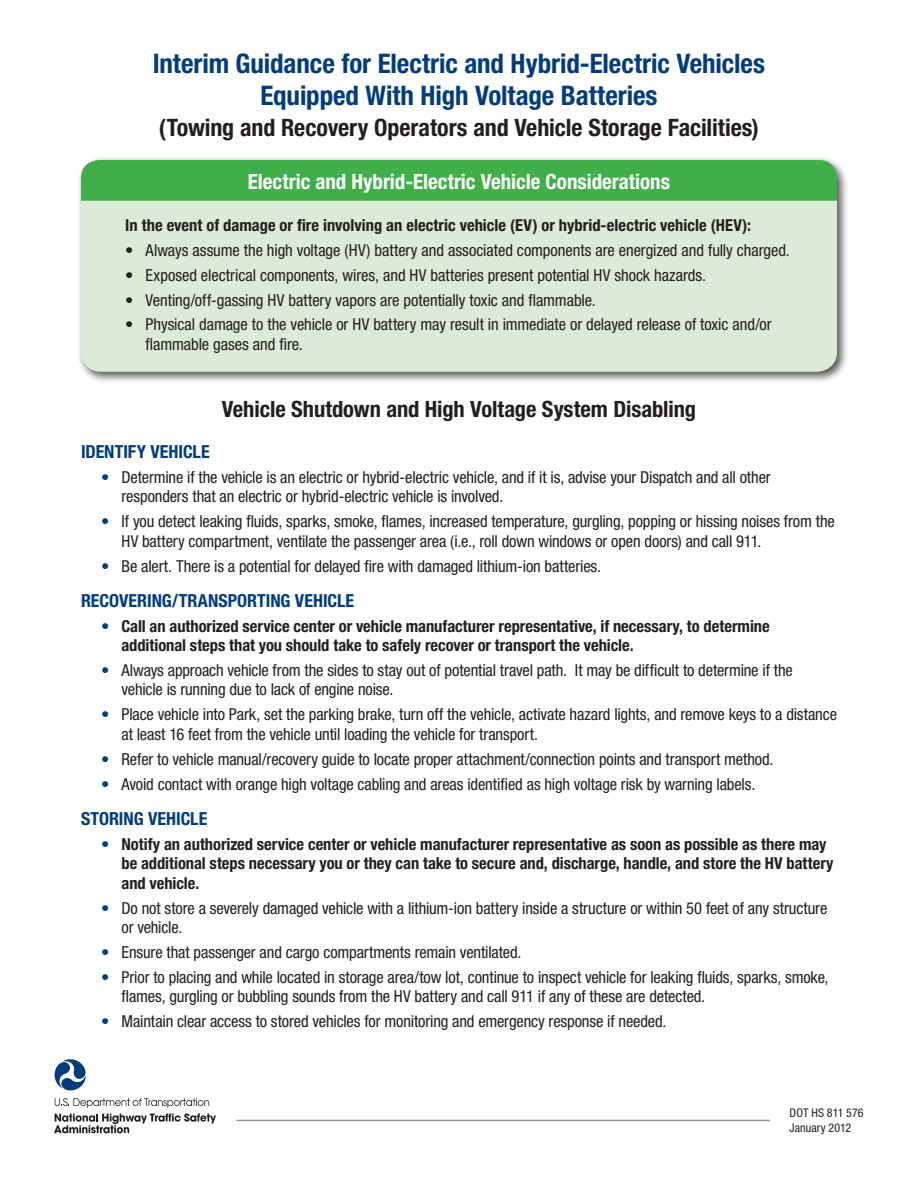
<style>
.page{position:relative;width:918px;height:1188px;background:#fff}
.page>*{position:absolute;margin:0;border:0;box-sizing:border-box;transform-origin:0 0}
.Head_A{font:700 condensed 27px/31.5px "Helvetica Neue LT Std";letter-spacing:-.005em;color:#013d7d;text-align:center}
.Head_A-2{font:700 condensed 24px "Helvetica Neue LT Std";letter-spacing:-.005em;color:#231f20}
.Head_B{font:700 condensed 22.5px "Helvetica Neue LT Std";letter-spacing:-.005em;color:#231f20}
.Box___Header{font:700 condensed 21px "Helvetica Neue LT Std";color:#fff}
.Subhead{font:700 condensed 18px "Helvetica Neue LT Std";color:#013d7d}
.t1{font:condensed 16.5px/19.5px "Helvetica Neue LT Std";letter-spacing:-.005em;color:#231f20}
.Head_C{font:700 condensed 16.5px/19.5px "Helvetica Neue LT Std";color:#231f20}
.body{font:condensed 12px "Helvetica Neue LT Std";letter-spacing:.005em;color:#231f20}
.s1{color:#013d7d}
</style>
<div class="page">
<svg style="left:54px;top:1098px;width:162px;height:35px"></svg>
<svg style="left:54px;top:1059px;width:32px;height:32px"></svg>
<hr style="left:237px;top:1120px;width:533px;height:1px;background:#939598">
<div style="left:76px;top:156px;width:773px;height:228px;background:#231f20;opacity:.75"></div>
<div style="left:81px;top:160px;width:756px;height:212px;background:#dcebd6;border-radius:20px"></div>
<div style="left:81px;top:160px;width:756px;height:41px;background:#40ae49"></div>
<p class="Head_A" style="left:153px;top:48px;width:614px">Interim Guidance for Electric and Hybrid-Electric Vehicles<br>Equipped With High Voltage Batteries</p>
<p class="Head_A-2" style="left:159px;top:113px;width:601px">(Towing and Recovery Operators and Vehicle Storage Facilities)</p>
<p class="Box___Header" style="left:248px;top:169px;width:424px">Electric and Hybrid-Electric Vehicle Considerations</p>
<p class="Head_C" style="left:125px;top:215px;width:627px">In the event of damage or fire involving an electric vehicle (EV) or hybrid-electric vehicle (HEV):</p>
<p class="t1" style="left:125px;top:240px;width:666px">• Always assume the high voltage (HV) battery and associated components are energized and fully charged.</p>
<p class="t1" style="left:125px;top:265px;width:582px">• Exposed electrical components, wires, and HV batteries present potential HV shock hazards.</p>
<p class="t1" style="left:125px;top:290px;width:472px">• Venting/off-gassing HV battery vapors are potentially toxic and flammable.</p>
<p class="t1" style="left:146px;top:315px;width:628px;text-indent:-20px">• Physical damage to the vehicle or HV battery may result in immediate or delayed release of toxic and/or flammable gases and fire.</p>
<p class="Head_B" style="left:222px;top:396px;width:476px">Vehicle Shutdown and High Voltage System Disabling</p>
<p class="Subhead" style="left:81px;top:441px;width:130px">IDENTIFY VEHICLE</p>
<p class="t1" style="left:122px;top:467px;width:651px;text-indent:-20px"><span class="s1">•</span> Determine if the vehicle is an electric or hybrid-electric vehicle, and if it is, advise your Dispatch and all other responders that an electric or hybrid-electric vehicle is involved.</p>
<p class="t1" style="left:122px;top:511px;width:715px;text-indent:-20px"><span class="s1">•</span> If you detect leaking fluids, sparks, smoke, flames, increased temperature, gurgling, popping or hissing noises from the<br>HV battery compartment, ventilate the passenger area (i.e., roll down windows or open doors) and call 911.</p>
<p class="t1" style="left:101px;top:556px;width:501px"><span class="s1">•</span> Be alert. There is a potential for delayed fire with damaged lithium-ion batteries.</p>
<p class="Subhead" style="left:81px;top:589px;width:275px">RECOVERING/TRANSPORTING VEHICLE</p>
<p class="Head_C" style="left:122px;top:616px;width:650px;text-indent:-20px"><span class="s1">•</span> Call an authorized service center or vehicle manufacturer representative, if necessary, to determine additional steps that you should take to safely recover or transport the vehicle.</p>
<p class="t1" style="left:122px;top:660px;width:673px;text-indent:-20px"><span class="s1">•</span> Always approach vehicle from the sides to stay out of potential travel path. It may be difficult to determine if the vehicle is running due to lack of engine noise.</p>
<p class="t1" style="left:122px;top:705px;width:717px;text-indent:-20px"><span class="s1">•</span> Place vehicle into Park, set the parking brake, turn off the vehicle, activate hazard lights, and remove keys to a distance at least 16 feet from the vehicle until loading the vehicle for transport.</p>
<p class="t1" style="left:101px;top:749px;width:674px"><span class="s1">•</span> Refer to vehicle manual/recovery guide to locate proper attachment/connection points and transport method.</p>
<p class="t1" style="left:101px;top:774px;width:656px"><span class="s1">•</span> Avoid contact with orange high voltage cabling and areas identified as high voltage risk by warning labels.</p>
<p class="Subhead" style="left:81px;top:807px;width:128px">STORING VEHICLE</p>
<p class="Head_C" style="left:122px;top:834px;width:714px;text-indent:-20px"><span class="s1">•</span> Notify an authorized service center or vehicle manufacturer representative as soon as possible as there may be additional steps necessary you or they can take to secure and, discharge, handle, and store the HV battery and vehicle.</p>
<p class="t1" style="left:122px;top:898px;width:707px;text-indent:-20px"><span class="s1">•</span> Do not store a severely damaged vehicle with a lithium-ion battery inside a structure or within 50 feet of any structure or vehicle.</p>
<p class="t1" style="left:101px;top:942px;width:422px"><span class="s1">•</span> Ensure that passenger and cargo compartments remain ventilated.</p>
<p class="t1" style="left:122px;top:967px;width:709px;text-indent:-20px"><span class="s1">•</span> Prior to placing and while located in storage area/tow lot, continue to inspect vehicle for leaking fluids, sparks, smoke, flames, gurgling or bubbling sounds from the HV battery and call 911 if any of these are detected.</p>
<p class="t1" style="left:101px;top:1012px;width:567px"><span class="s1">•</span> Maintain clear access to stored vehicles for monitoring and emergency response if needed.</p>
<p class="body" style="left:790px;top:1106px;width:76px">DOT HS 811 576</p>
<p class="body" style="left:790px;top:1121px;width:63px">January 2012</p>
</div>
